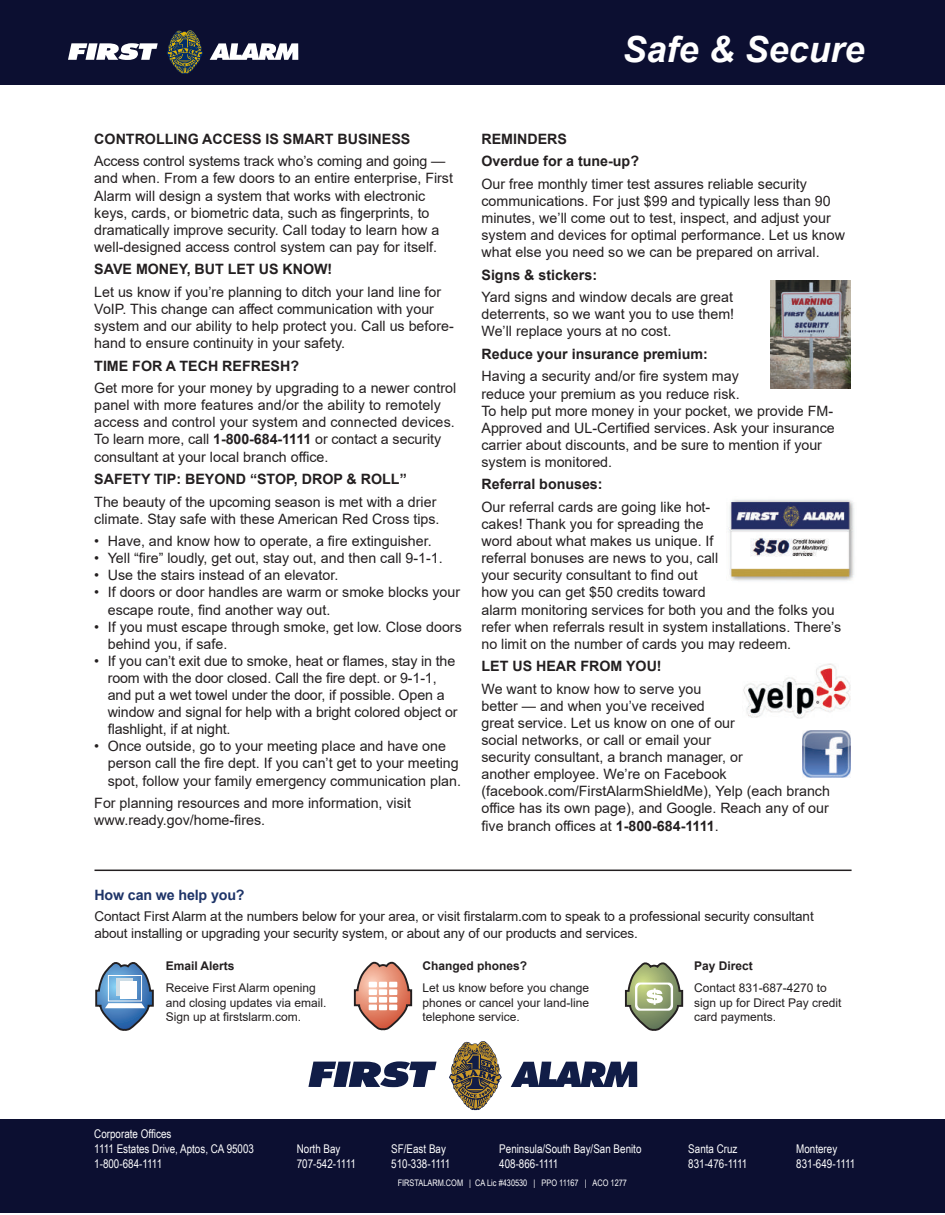
<style>
.page{position:relative;width:945px;height:1215px;background:#fff}
.page>*{position:absolute;margin:0;border:0;box-sizing:border-box;transform-origin:0 0}
.t1{font:italic 700 36px "Arial";color:#fff}
.t2{font:14.25px/17.1px "Arial";color:#231f20}
.t3{font:700 14.25px/22.5px "Arial";color:#231f20}
.t4{font:700 14.25px "Arial";letter-spacing:-.01em;color:#1e3468}
.t5{font:13.5px/16.2px "Arial";letter-spacing:-.01em;color:#231f20}
.t6{font:12px/14.4px "Arial";color:#231f20}
.t7{font:12px/15px "Arial Narrow";color:#fff}
.t8{font:700 12px "Arial";color:#231f20}
.t9{font:9px "Arial Narrow";color:#fff}
.s1{font-weight:700}
</style>
<div class="page">
<img style="left:770px;top:281px;width:80px;height:107px">
<div style="left:0;top:0;width:945px;height:85px;background:#0c0f31"></div>
<hr style="left:94px;top:870px;width:758px;height:1px;background:#231f20">
<svg style="left:95px;top:962px;width:59px;height:69px"></svg>
<div style="left:116px;top:978px;width:17px;height:18px;background:#cddde6"></div>
<div style="left:120px;top:981px;width:17px;height:18px;background:#fff"></div>
<svg style="left:625px;top:962px;width:59px;height:69px"></svg>
<svg style="left:353px;top:961px;width:60px;height:70px"></svg>
<div style="left:1px;top:1119px;width:944px;height:94px;background:#0c0f31"></div>
<img style="left:743px;top:663px;width:107px;height:55px">
<img style="left:728px;top:499px;width:126px;height:82px">
<svg style="left:449px;top:1041px;width:53px;height:69px"></svg>
<svg style="left:308px;top:1061px;width:129px;height:26px"></svg>
<svg style="left:511px;top:1062px;width:126px;height:25px"></svg>
<svg style="left:68px;top:43px;width:90px;height:17px"></svg>
<svg style="left:210px;top:43px;width:88px;height:17px"></svg>
<svg style="left:166px;top:30px;width:37px;height:44px"></svg>
<img style="left:802px;top:730px;width:49px;height:48px">
<h1 class="t1" style="left:622px;top:26px;width:244px">Safe &amp; Secure</h1>
<p class="t3" style="left:94px;top:128px;width:318px">CONTROLLING ACCESS IS SMART BUSINESS</p>
<p class="t2" style="left:94px;top:153px;width:360px">Access control systems track who’s coming and going — and when. From a few doors to an entire enterprise, First Alarm will design a system that works with electronic keys, cards, or biometric data, such as fingerprints, to dramatically improve security. Call today to learn how a well-designed access control system can pay for itself.</p>
<p class="t3" style="left:94px;top:258px;width:240px">SAVE MONEY, BUT LET US KNOW!</p>
<p class="t2" style="left:94px;top:283px;width:361px">Let us know if you’re planning to ditch your land line for VoIP. This change can affect communication with your system and our ability to help protect you. Call us before&shy;hand to ensure continuity in your safety.</p>
<p class="t3" style="left:94px;top:355px;width:206px">TIME FOR A TECH REFRESH?</p>
<p class="t2" style="left:94px;top:380px;width:363px">Get more for your money by upgrading to a newer control panel with more features and/or the ability to remotely access and control your system and connected devices.<br>To learn more, call <span class="s1">1-800-684-1111</span> or contact a security consultant at your local branch office.</p>
<p class="t3" style="left:94px;top:468px;width:314px">SAFETY TIP: BEYOND “STOP, DROP &amp; ROLL”</p>
<p class="t2" style="left:94px;top:493px;width:347px">The beauty of the upcoming season is met with a drier climate. Stay safe with these American Red Cross tips.</p>
<p class="t2" style="left:94px;top:533px;width:339px">• Have, and know how to operate, a fire extinguisher.</p>
<p class="t2" style="left:94px;top:550px;width:350px">• Yell “fire” loudly, get out, stay out, and then call 9-1-1.</p>
<p class="t2" style="left:94px;top:567px;width:246px">• Use the stairs instead of an elevator.</p>
<p class="t2" style="left:108px;top:584px;width:354px;text-indent:-13px">• If doors or door handles are warm or smoke blocks your escape route, find another way out.</p>
<p class="t2" style="left:108px;top:618px;width:356px;text-indent:-13px">• If you must escape through smoke, get low. Close doors behind you, if safe.</p>
<p class="t2" style="left:108px;top:652px;width:351px;text-indent:-13px">• If you can’t exit due to smoke, heat or flames, stay in the room with the door closed. Call the fire dept. or 9-1-1, and put a wet towel under the door, if possible. Open a window and signal for help with a bright colored object or flashlight, if at night.</p>
<p class="t2" style="left:108px;top:738px;width:355px;text-indent:-13px">• Once outside, go to your meeting place and have one person call the fire dept. If you can’t get to your meeting spot, follow your family emergency communication plan.</p>
<p class="t2" style="left:94px;top:794px;width:318px">For planning resources and more information, visit www.ready.gov/home-fires.</p>
<p class="t3" style="left:482px;top:128px;width:159px">REMINDERS<br>Overdue for a tune-up?</p>
<p class="t2" style="left:482px;top:175px;width:365px">Our free monthly timer test assures reliable security communications. For just $99 and typically less than 90 minutes, we’ll come out to test, inspect, and adjust your system and devices for optimal performance. Let us know what else you need so we can be prepared on arrival.</p>
<p class="t3" style="left:482px;top:264px;width:117px">Signs &amp; stickers:</p>
<p class="t2" style="left:482px;top:289px;width:254px;text-align:justify">Yard signs and window decals are great deterrents, so we want you to use them!<br>We’ll replace yours at no cost.</p>
<p class="t3" style="left:482px;top:343px;width:228px">Reduce your insurance premium:</p>
<p class="t2" style="left:482px;top:368px;width:355px">Having a security and/or fire system may<br>reduce your premium as you reduce risk.<br>To help put more money in your pocket, we provide FM-Approved and UL-Certified services. Ask your insurance carrier about discounts, and be sure to mention if your system is monitored.</p>
<p class="t3" style="left:482px;top:473px;width:123px">Referral bonuses:</p>
<p class="t2" style="left:482px;top:498px;width:361px">Our referral cards are going like hot-<br>cakes! Thank you for spreading the<br>word about what makes us unique. If<br>referral bonuses are news to you, call<br>your security consultant to find out<br>how you can get $50 credits toward<br>alarm monitoring services for both you and the folks you refer when referrals result in system installations. There’s no limit on the number of cards you may redeem.</p>
<p class="t3" style="left:482px;top:655px;width:182px">LET US HEAR FROM YOU!</p>
<p class="t2" style="left:482px;top:680px;width:350px">We want to know how to serve you<br>better — and when you’ve received<br>great service. Let us know on one of our<br>social networks, or call or email your<br>security consultant, a branch manager, or<br>another employee. We’re on Facebook (facebook.com/FirstAlarmShieldMe), Yelp (each branch office has its own page), and Google. Reach any of our five branch offices at <span class="s1">1-800-684-1111</span>.</p>
<p class="t4" style="left:94px;top:885px;width:152px">How can we help you?</p>
<p class="t5" style="left:94px;top:908px;width:721px">Contact First Alarm at the numbers below for your area, or visit firstalarm.com to speak to a professional security consultant about installing or upgrading your security system, or about any of our products and services.</p>
<p class="t8" style="left:166px;top:957px;width:70px">Email Alerts</p>
<p class="t6" style="left:166px;top:981px;width:162px">Receive First Alarm opening and closing updates via email.<br>Sign up at firstslarm.com.</p>
<p class="t8" style="left:422px;top:957px;width:106px">Changed phones?</p>
<p class="t6" style="left:422px;top:981px;width:168px;text-align:justify">Let us know before you change phones or cancel your land-line telephone service.</p>
<p class="t8" style="left:694px;top:957px;width:60px">Pay Direct</p>
<p class="t6" style="left:694px;top:981px;width:149px">Contact 831-687-4270 to sign up for Direct Pay credit card payments.</p>
<p class="t7" style="left:94px;top:1126px;width:161px">Corporate Offices<br>1111 Estates Drive, Aptos, CA 95003</p>
<p class="t7" style="left:297px;top:1141px;width:45px">North Bay</p>
<p class="t7" style="left:391px;top:1141px;width:56px">SF/East Bay</p>
<p class="t7" style="left:499px;top:1141px;width:144px">Peninsula/South Bay/San Benito</p>
<p class="t7" style="left:688px;top:1141px;width:51px">Santa Cruz</p>
<p class="t7" style="left:796px;top:1141px;width:43px">Monterey</p>
<p class="t7" style="left:94px;top:1156px;width:69px">1-800-684-1111</p>
<p class="t7" style="left:297px;top:1156px;width:61px">707-542-1111</p>
<p class="t7" style="left:391px;top:1156px;width:61px">510-338-1111</p>
<p class="t7" style="left:499px;top:1156px;width:61px">408-866-1111</p>
<p class="t7" style="left:688px;top:1156px;width:61px">831-476-1111</p>
<p class="t7" style="left:796px;top:1156px;width:61px">831-649-1111</p>
<p class="t9" style="left:398px;top:1176px;width:231px">FIRSTALARM.COM | CA Lic #430530 | PPO 11167 | ACO 1277</p>
</div>
